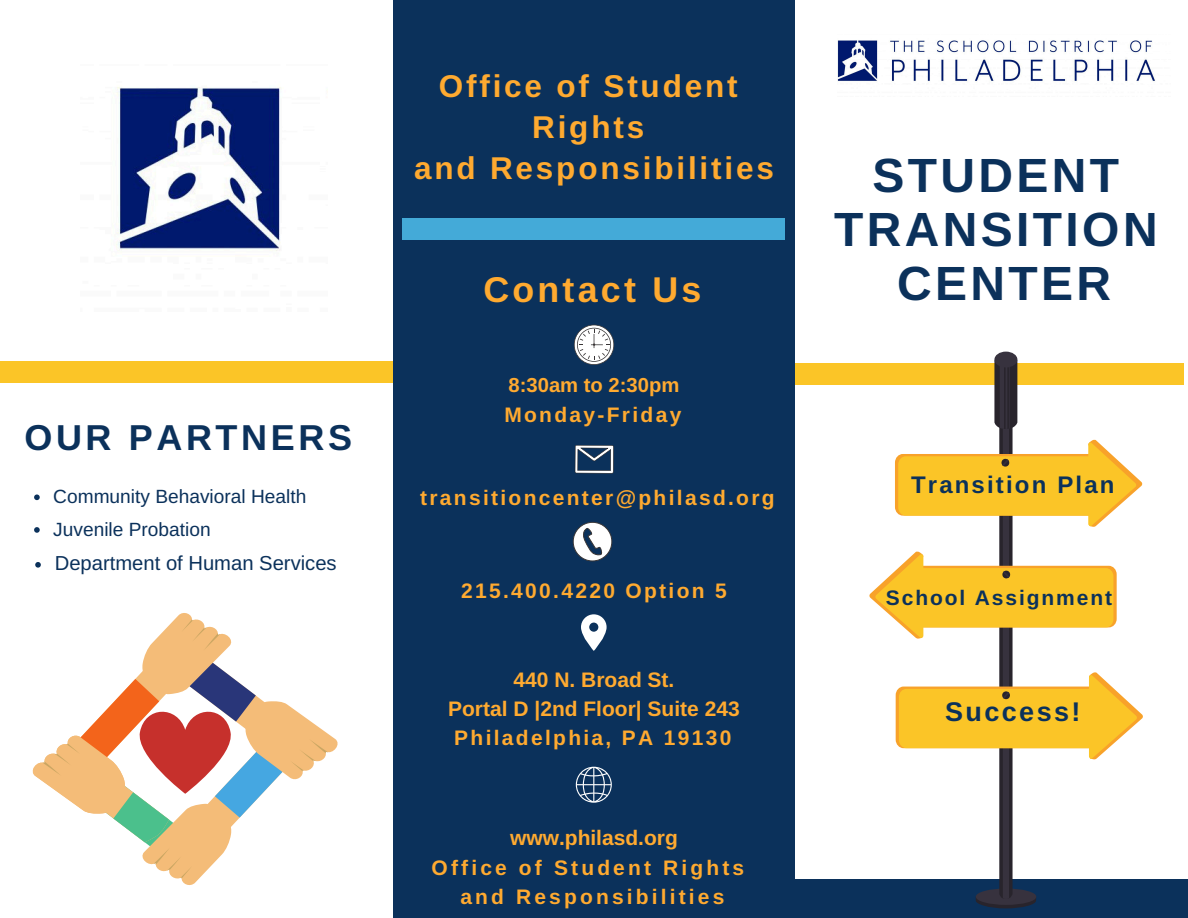
<style>
.page{position:relative;width:1188px;height:918px;background:#fff}
.page>*{position:absolute;margin:0;border:0;box-sizing:border-box;transform-origin:0 0}
.t1{font:700 48px/54px "Arimo";letter-spacing:.07em;color:#0b315b;text-align:center}
.t2{font:700 36px "Arimo";letter-spacing:.1em;color:#0b315b}
.t3{font:700 35.85px "Arimo";letter-spacing:.09em;color:#ffaa30}
.t4{font:700 31.5px/41.1px "Arimo";letter-spacing:.09em;color:#ffaa30;text-align:center}
.t5{font:700 27px "Arimo";letter-spacing:.09em;color:#0b315b}
.t6{font:700 24px "Arimo";letter-spacing:.09em;color:#0b315b}
.t7{font:700 21px "Arimo";letter-spacing:.11em;color:#ffaa30}
.t8{font:700 21px/29.2px "Arimo";color:#ffaa30;text-align:center}
.t9{font:700 21px/29.2px "Arimo";letter-spacing:.15em;color:#ffaa30;text-align:center}
.t10{font:700 21px "Arimo";letter-spacing:.09em;color:#0b315b}
.t11{font:20.25px "Arimo";color:#0b315b}
.t12{font:700 20.25px "Arimo";color:#ffaa30}
.t13{font:19.2px/32.7px "Arimo";color:#0b315b}
</style>
<div class="page">
<div style="left:782px;top:363px;width:401px;height:22px;background:#fbc527"></div>
<div style="left:0;top:361px;width:411px;height:21px;background:#fbc527"></div>
<img style="left:838px;top:40px;width:317px;height:41px">
<div style="left:394px;top:0;width:400px;height:918px;background:#0b315b"></div>
<svg style="left:574px;top:325px;width:40px;height:40px"></svg>
<div style="left:777px;top:879px;width:411px;height:39px;background:#0b315b"></div>
<svg style="left:34px;top:494px;width:6px;height:6px"></svg>
<svg style="left:34px;top:527px;width:6px;height:6px"></svg>
<svg style="left:35px;top:562px;width:6px;height:6px"></svg>
<div style="left:994px;top:352px;width:23px;height:15px;background:#37323e;border-radius:50%"></div>
<svg style="left:869px;top:360px;width:274px;height:548px"></svg>
<svg style="left:581px;top:614px;width:26px;height:37px"></svg>
<svg style="left:576px;top:767px;width:36px;height:36px"></svg>
<img style="left:116px;top:87px;width:165px;height:164px">
<svg style="left:575px;top:445px;width:39px;height:29px"></svg>
<svg style="left:573px;top:522px;width:39px;height:39px"></svg>
<div style="left:402px;top:218px;width:383px;height:21px;background:#44aad8"></div>
<svg style="left:32px;top:613px;width:306px;height:272px"></svg>
<h2 class="t2" style="left:24px;top:417px;width:329px">OUR PARTNERS</h2>
<p class="t13" style="left:53px;top:480px;width:254px">Community Behavioral Health<br>Juvenile Probation</p>
<p class="t11" style="left:55px;top:552px;width:284px">Department of Human Services</p>
<h3 class="t4" style="left:414px;top:66px;width:361px">Office of Student<br>Rights<br>and Responsibilities</h3>
<h3 class="t3" style="left:483px;top:270px;width:219px">Contact Us</h3>
<p class="t12" style="left:508px;top:374px;width:173px">8:30am to 2:30pm</p>
<p class="t7" style="left:504px;top:403px;width:178px">Monday-Friday</p>
<p class="t7" style="left:420px;top:486px;width:356px">transitioncenter@philasd.org</p>
<p class="t7" style="left:461px;top:579px;width:267px">215.400.4220 Option 5</p>
<p class="t8" style="left:448px;top:665px;width:293px">440 N. Broad St.<br>Portal D |2nd Floor| Suite 243<br>Philadelphia, PA 19130</p>
<p class="t9" style="left:432px;top:824px;width:314px">www.philasd.org<br>Office of Student Rights and Responsibilities</p>
<h1 class="t1" style="left:834px;top:148px;width:325px">STUDENT<br>TRANSITION<br>CENTER</h1>
<p class="t6" style="left:911px;top:472px;width:205px">Transition Plan</p>
<p class="t10" style="left:886px;top:586px;width:228px">School Assignment</p>
<p class="t5" style="left:945px;top:696px;width:137px">Success!</p>
</div>
